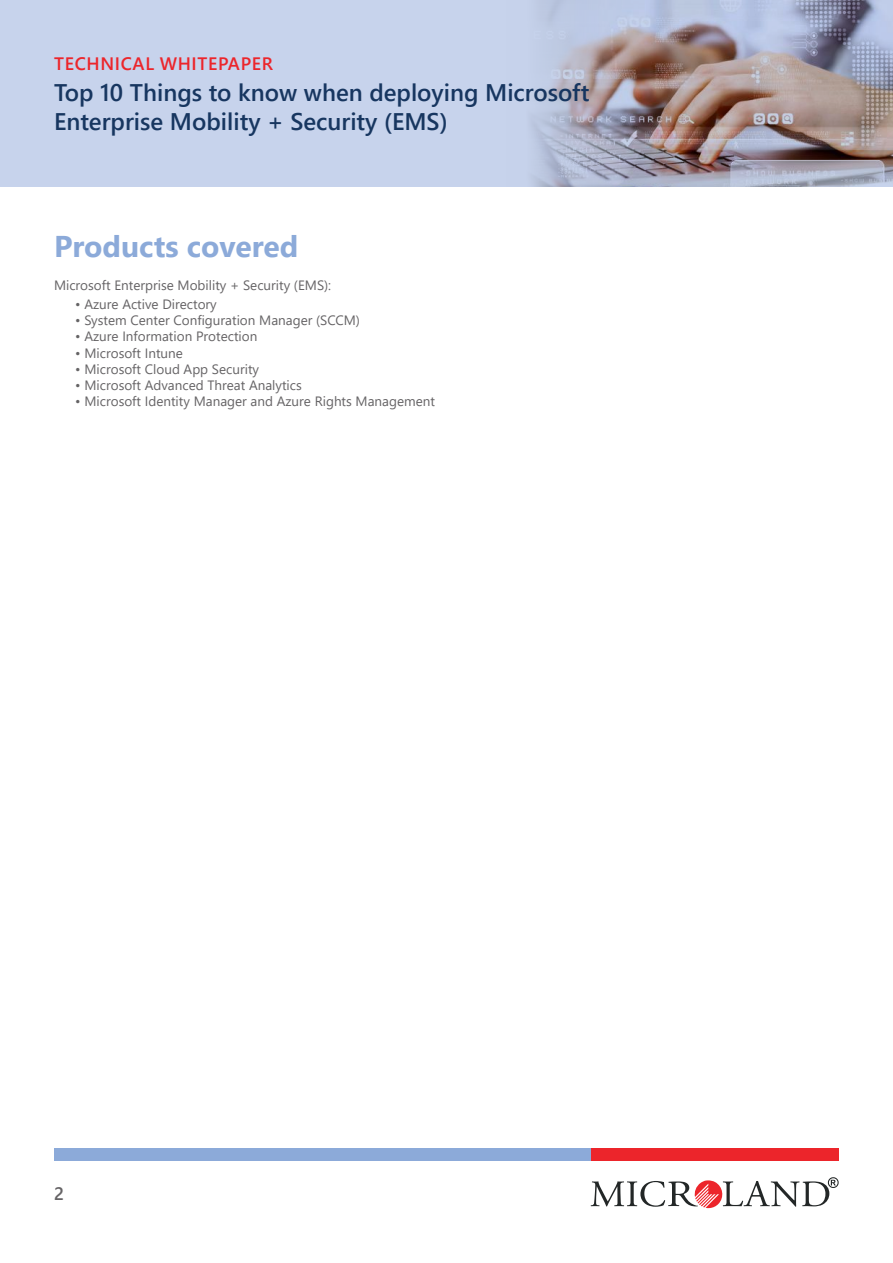
<style>
.page{position:relative;width:893px;height:1263px;background:#fff}
.page>*{position:absolute;margin:0;border:0;box-sizing:border-box;transform-origin:0 0}
.t1{font:700 30px "Segoe UI";color:#8caad9}
.t2{font:600 24px/28.8px "Segoe UI";color:#173660}
.t3{font:600 18px "Segoe UI";letter-spacing:.035em;color:#ec252b}
.t4{font:600 18px "Segoe UI";color:#656365}
.t5{font:13.5px "Segoe UI";color:#656365}
</style>
<div class="page">
<div style="left:0;top:0;width:893px;height:187px;background:#c7d3ec"></div>
<img style="left:531px;top:0;width:362px;height:187px">
<div style="left:54px;top:1148px;width:620px;height:12px;background:#8caad9"></div>
<div style="left:591px;top:1148px;width:248px;height:12px;background:#ec252b"></div>
<svg style="left:591px;top:1177px;width:248px;height:31px"></svg>
<h3 class="t3" style="left:54px;top:49px;width:220px">TECHNICAL WHITEPAPER</h3>
<h2 class="t2" style="left:54px;top:78px;width:537px">Top 10 Things to know when deploying Microsoft<br>Enterprise Mobility + Security (EMS)</h2>
<h1 class="t1" style="left:54px;top:223px;width:246px">Products covered</h1>
<p class="t5" style="left:54px;top:274px;width:279px">Microsoft Enterprise Mobility + Security (EMS):</p>
<p class="t5" style="left:75px;top:293px;width:143px">• Azure Active Directory</p>
<p class="t5" style="left:75px;top:310px;width:286px">• System Center Configuration Manager (SCCM)</p>
<p class="t5" style="left:75px;top:326px;width:184px">• Azure Information Protection</p>
<p class="t5" style="left:75px;top:342px;width:109px">• Microsoft Intune</p>
<p class="t5" style="left:75px;top:358px;width:185px">• Microsoft Cloud App Security</p>
<p class="t5" style="left:75px;top:374px;width:228px">• Microsoft Advanced Threat Analytics</p>
<p class="t5" style="left:75px;top:391px;width:361px">• Microsoft Identity Manager and Azure Rights Management</p>
<h3 class="t4" style="left:54px;top:1179px;width:11px">2</h3>
</div>
